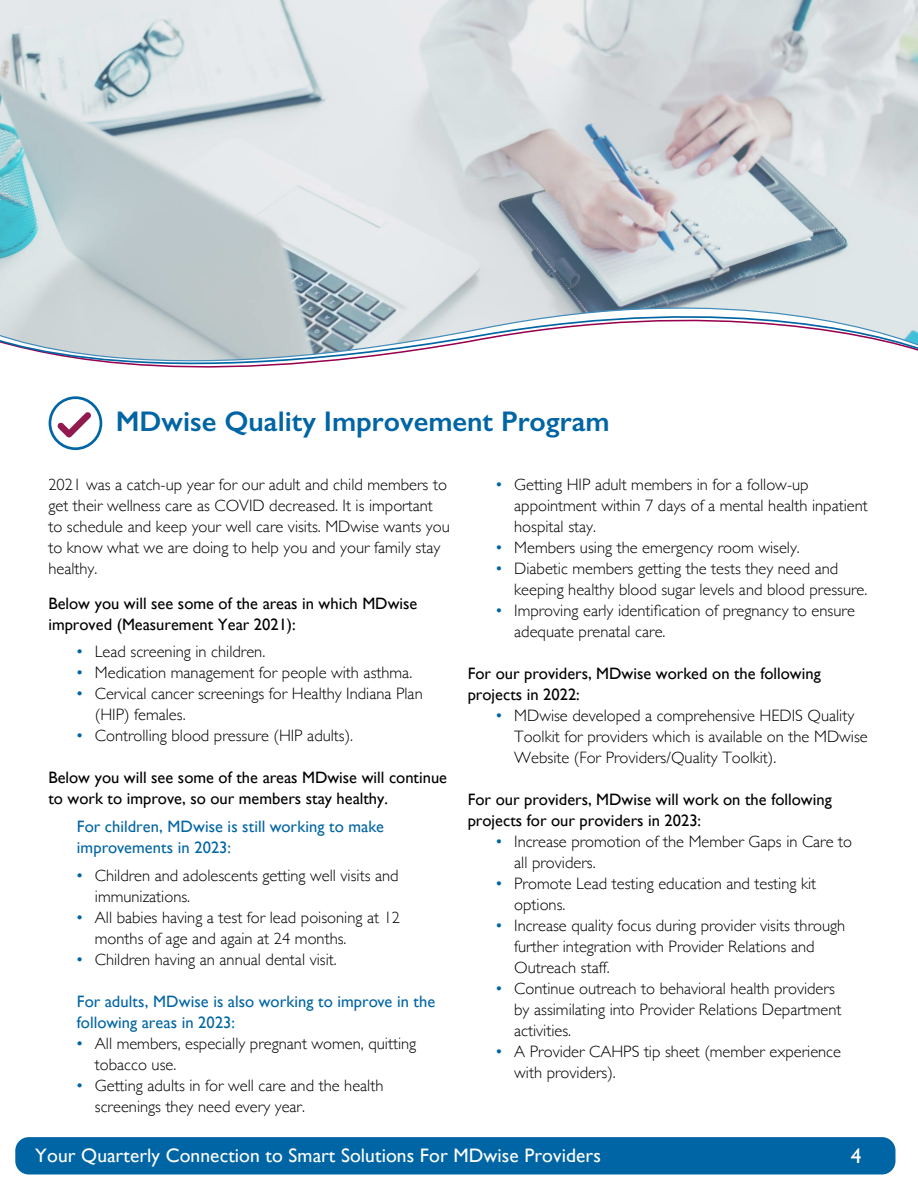
<style>
.page{position:relative;width:918px;height:1188px;background:#fff}
.page>*{position:absolute;margin:0;border:0;box-sizing:border-box;transform-origin:0 0}
.t1{font:600 28.5px "Gill Sans";color:#0065a4}
.t2{font:21px "Gill Sans";color:#fff}
.t3{font:19.5px "Gill Sans";letter-spacing:.005em;color:#fff}
.t4{font:300 16.5px/21px "Gill Sans";color:#000}
.t5{font:16.5px/21px "Gill Sans";color:#000}
.t6{font:16.5px/21px "Gill Sans";letter-spacing:.005em;color:#0065a4}
.s1{font-weight:400;color:#0065a4}
</style>
<div class="page">
<svg style="left:0;top:0;width:918px;height:368px;background:#ced6d9"></svg>
<svg style="left:49px;top:396px;width:53px;height:54px"></svg>
<div style="left:15px;top:1137px;width:880px;height:38px;background:#0065a4;border-radius:14px"></div>
<h2 class="t1" style="left:116px;top:404px;width:495px">MDwise Quality Improvement Program</h2>
<p class="t4" style="left:48px;top:473px;width:403px">2021 was a catch-up year for our adult and child members to get their wellness care as COVID decreased. It is important to schedule and keep your well care visits. MDwise wants you to know what we are doing to help you and your family stay healthy.</p>
<p class="t5" style="left:48px;top:593px;width:371px">Below you will see some of the areas in which MDwise improved (Measurement Year 2021):</p>
<p class="t4" style="left:77px;top:641px;width:190px"><span class="s1">•</span> Lead screening in children.</p>
<p class="t4" style="left:77px;top:662px;width:337px"><span class="s1">•</span> Medication management for people with asthma.</p>
<p class="t4" style="left:95px;top:683px;width:329px;text-indent:-18px"><span class="s1">•</span> Cervical cancer screenings for Healthy Indiana Plan (HIP) females.</p>
<p class="t4" style="left:77px;top:725px;width:278px"><span class="s1">•</span> Controlling blood pressure (HIP adults).</p>
<p class="t5" style="left:48px;top:767px;width:400px">Below you will see some of the areas MDwise will continue to work to improve, so our members stay healthy.</p>
<p class="t6" style="left:77px;top:816px;width:309px">For children, MDwise is still working to make improvements in 2023:</p>
<p class="t4" style="left:95px;top:864px;width:305px;text-indent:-18px"><span class="s1">•</span> Children and adolescents getting well visits and immunizations.</p>
<p class="t4" style="left:95px;top:906px;width:307px;text-indent:-18px"><span class="s1">•</span> All babies having a test for lead poisoning at 12 months of age and again at 24 months.</p>
<p class="t4" style="left:77px;top:948px;width:261px"><span class="s1">•</span> Children having an annual dental visit.</p>
<p class="t6" style="left:77px;top:991px;width:360px">For adults, MDwise is also working to improve in the following areas in 2023:</p>
<p class="t4" style="left:95px;top:1032px;width:323px;text-indent:-18px"><span class="s1">•</span> All members, especially pregnant women, quitting tobacco use.</p>
<p class="t4" style="left:95px;top:1074px;width:290px;text-indent:-18px"><span class="s1">•</span> Getting adults in for well care and the health screenings they need every year.</p>
<p class="t4" style="left:514px;top:473px;width:355px;text-indent:-18px"><span class="s1">•</span> Getting HIP adult members in for a follow-up appointment within 7 days of a mental health inpatient hospital stay.</p>
<p class="t4" style="left:496px;top:536px;width:305px"><span class="s1">•</span> Members using the emergency room wisely.</p>
<p class="t4" style="left:514px;top:557px;width:355px;text-indent:-18px"><span class="s1">•</span> Diabetic members getting the tests they need and keeping healthy blood sugar levels and blood pressure.</p>
<p class="t4" style="left:514px;top:599px;width:342px;text-indent:-18px"><span class="s1">•</span> Improving early identification of pregnancy to ensure adequate prenatal care.</p>
<p class="t5" style="left:468px;top:663px;width:355px">For our providers, MDwise worked on the following projects in 2022:</p>
<p class="t4" style="left:514px;top:704px;width:355px;text-indent:-18px"><span class="s1">•</span> MDwise developed a comprehensive HEDIS Quality<br>Toolkit for providers which is available on the MDwise<br>Website (For Providers/Quality Toolkit).</p>
<p class="t5" style="left:468px;top:789px;width:365px">For our providers, MDwise will work on the following projects for our providers in 2023:</p>
<p class="t4" style="left:514px;top:830px;width:339px;text-indent:-18px"><span class="s1">•</span> Increase promotion of the Member Gaps in Care to all providers.</p>
<p class="t4" style="left:514px;top:872px;width:304px;text-indent:-18px"><span class="s1">•</span> Promote Lead testing education and testing kit options.</p>
<p class="t4" style="left:514px;top:914px;width:333px;text-indent:-18px"><span class="s1">•</span> Increase quality focus during provider visits through further integration with Provider Relations and<br>Outreach staff.</p>
<p class="t4" style="left:514px;top:977px;width:329px;text-indent:-18px"><span class="s1">•</span> Continue outreach to behavioral health providers by assimilating into Provider Relations Department activities.</p>
<p class="t4" style="left:514px;top:1041px;width:328px;text-indent:-18px"><span class="s1">•</span> A Provider CAHPS tip sheet (member experience with providers).</p>
<p class="t3" style="left:35px;top:1144px;width:567px">Your Quarterly Connection to Smart Solutions For MDwise Providers</p>
<p class="t2" style="left:851px;top:1143px;width:12px">4</p>
</div>
